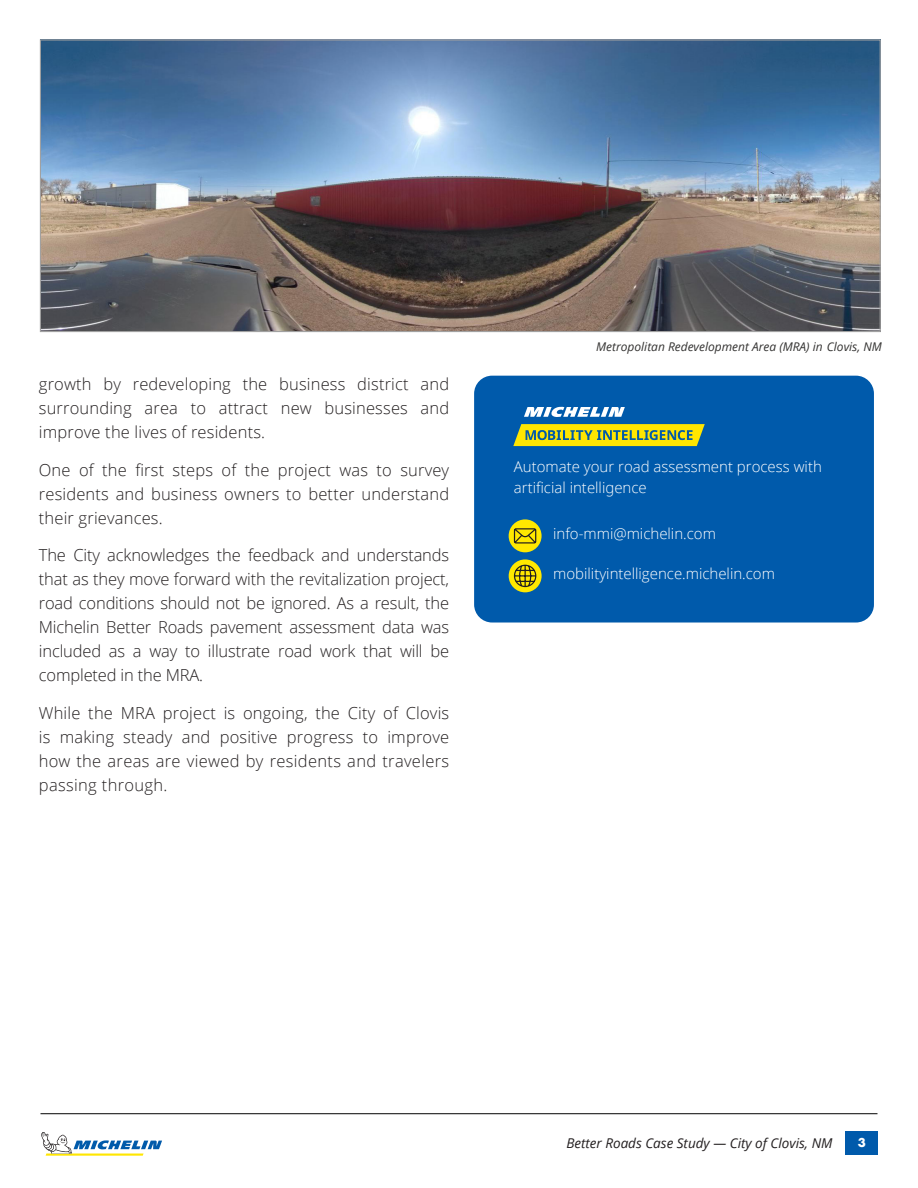
<style>
.page{position:relative;width:918px;height:1188px;background:#fff}
.page>*{position:absolute;margin:0;border:0;box-sizing:border-box;transform-origin:0 0}
.Quote_Subtext{font:300 16.5px/24px "Open Sans";letter-spacing:.01em;color:#231f20;text-align:justify}
.Quote_Subtext-2{font:300 15px/21px "Open Sans";color:#fff}
.t1{font:italic 13.5px "Open Sans";color:#231f20}
.t2{font:700 13.5px "Futura PT";color:#fff}
.Quote_Subtext-3{font:italic 12px "Open Sans";color:#333231}
</style>
<div class="page">
<div style="left:845px;top:1131px;width:33px;height:24px;background:#005aab"></div>
<svg style="left:41px;top:1132px;width:121px;height:24px"></svg>
<hr style="left:40px;top:1113px;width:838px;height:1px;background:#030303">
<img style="left:42px;top:41px;width:837px;height:289px">
<div style="left:474px;top:376px;width:400px;height:247px;background:#005aab;border-radius:18px"></div>
<div style="left:509px;top:519px;width:33px;height:33px;background:#ffe800;border-radius:50%"></div>
<div style="left:509px;top:559px;width:33px;height:33px;background:#ffe800;border-radius:50%"></div>
<svg style="left:513px;top:528px;width:24px;height:16px"></svg>
<svg style="left:513px;top:564px;width:24px;height:24px"></svg>
<svg style="left:524px;top:407px;width:101px;height:10px"></svg>
<svg style="left:513px;top:424px;width:192px;height:22px;background:#c5c627"></svg>
<p class="Quote_Subtext" style="left:39px;top:372px;width:412px">growth by redeveloping the business district and surrounding area to attract new businesses and improve the lives of residents.</p>
<p class="Quote_Subtext" style="left:39px;top:457px;width:412px">One of the first steps of the project was to survey residents and business owners to better understand their grievances.</p>
<p class="Quote_Subtext" style="left:39px;top:543px;width:412px">The City acknowledges the feedback and understands that as they move forward with the revitalization project, road conditions should not be ignored. As a result, the Michelin Better Roads pavement assessment data was included as a way to illustrate road work that will be completed in the MRA.</p>
<p class="Quote_Subtext" style="left:39px;top:700px;width:412px">While the MRA project is ongoing, the City of Clovis is making steady and positive progress to improve how the areas are viewed by residents and travelers passing through.</p>
<p class="Quote_Subtext-3" style="left:596px;top:338px;width:287px">Metropolitan Redevelopment Area (MRA) in Clovis, NM</p>
<p class="Quote_Subtext-2" style="left:514px;top:456px;width:309px">Automate your road assessment process with artificial intelligence</p>
<p class="Quote_Subtext-2" style="left:553px;top:523px;width:164px">info-mmi@michelin.com</p>
<p class="Quote_Subtext-2" style="left:553px;top:563px;width:223px">mobilityintelligence.michelin.com</p>
<p class="t1" style="left:566px;top:1134px;width:267px">Better Roads Case Study — City of Clovis, NM</p>
<p class="t2" style="left:858px;top:1134px;width:10px">3</p>
</div>
